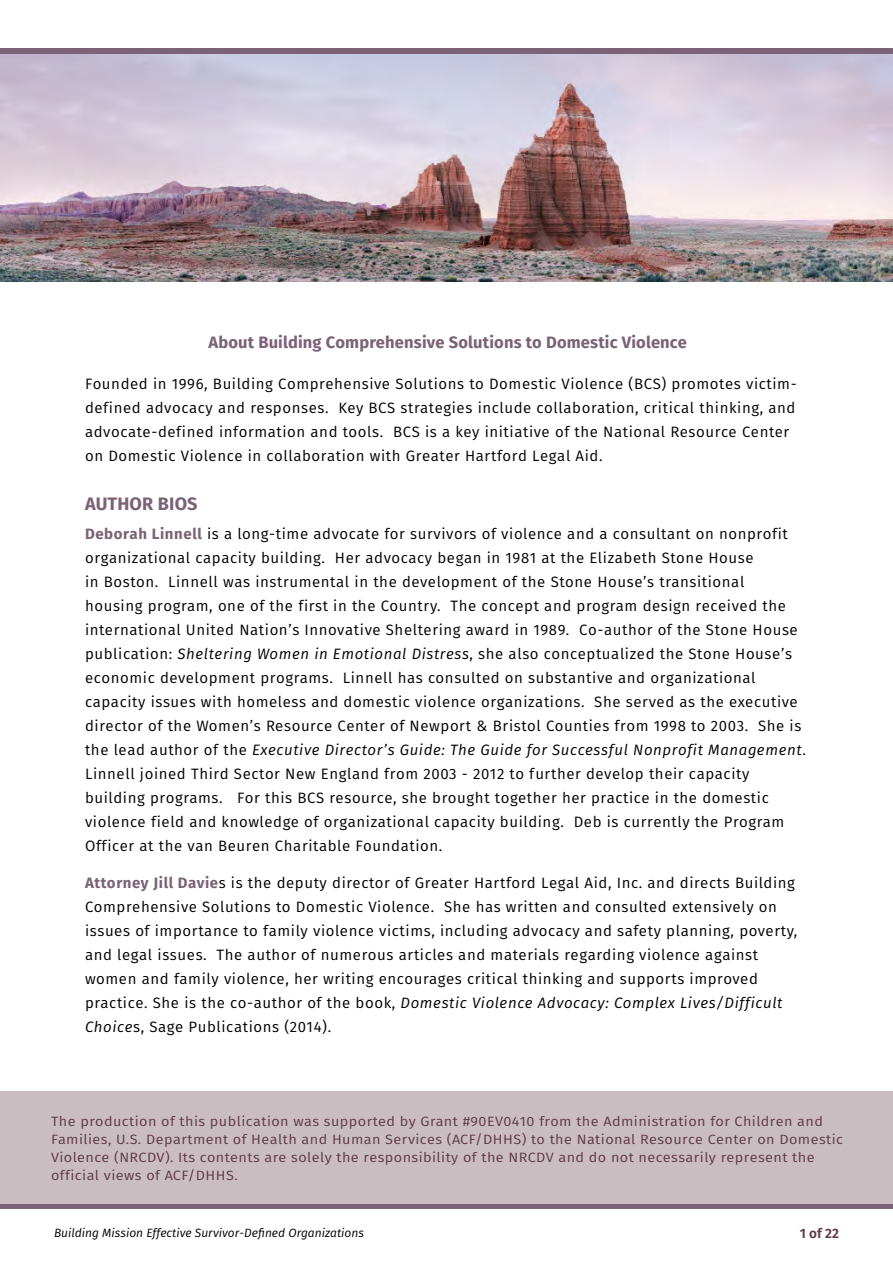
<style>
.page{position:relative;width:893px;height:1263px;background:#fff}
.page>*{position:absolute;margin:0;border:0;box-sizing:border-box;transform-origin:0 0}
.t1{font:700 18px "Fira Sans";letter-spacing:.01em;color:#7b6277}
.t2{font:700 16.5px "Fira Sans";letter-spacing:.01em;color:#7b6277}
.t3{font:15px/24px "Fira Sans";letter-spacing:.04em;color:#000}
.t4{font:13.5px/18px "Fira Sans";letter-spacing:.03em;color:#5f3844;scale:1.07 1}
.t5{font:600 13.5px "Fira Sans";color:#5f3844}
.t6{font:italic 12px "Fira Sans";color:#000}
.s1{font-weight:700;color:#7b6277}
.s2{font-style:italic}
</style>
<div class="page">
<div style="left:0;top:49px;width:893px;height:5px;background:#7b6277"></div>
<div style="left:0;top:1204px;width:893px;height:5px;background:#7b6277"></div>
<div style="left:0;top:1091px;width:893px;height:113px;background:#cabdc1"></div>
<img style="left:0;top:54px;width:893px;height:227px">
<p class="t2" style="left:208px;top:331px;width:480px">About Building Comprehensive Solutions to Domestic Violence</p>
<p class="t3" style="left:85px;top:373px;width:713px">Founded in 1996, Building Comprehensive Solutions to Domestic Violence (BCS) promotes victim&shy;defined advocacy and responses. Key BCS strategies include collaboration, critical thinking, and advocate-defined information and tools. BCS is a key initiative of the National Resource Center on Domestic Violence in collaboration with Greater Hartford Legal Aid.</p>
<p class="t1" style="left:85px;top:492px;width:114px">AUTHOR BIOS</p>
<p class="t3" style="left:85px;top:523px;width:722px"><span class="s1">Deborah Linnell</span> is a long-time advocate for survivors of violence and a consultant on nonprofit organizational capacity building. Her advocacy began in 1981 at the Elizabeth Stone House<br>in Boston. Linnell was instrumental in the development of the Stone House’s transitional<br>housing program, one of the first in the Country. The concept and program design received the international United Nation’s Innovative Sheltering award in 1989. Co-author of the Stone House publication: <span class="s2">Sheltering Women in Emotional Distress</span>, she also conceptualized the Stone House’s economic development programs. Linnell has consulted on substantive and organizational capacity issues with homeless and domestic violence organizations. She served as the executive director of the Women’s Resource Center of Newport &amp; Bristol Counties from 1998 to 2003. She is the lead author of the <span class="s2">Executive Director’s Guide: The Guide for Successful Nonprofit Management</span>.<br>Linnell joined Third Sector New England from 2003 - 2012 to further develop their capacity building programs. For this BCS resource, she brought together her practice in the domestic violence field and knowledge of organizational capacity building. Deb is currently the Program Officer at the van Beuren Charitable Foundation.</p>
<p class="t3" style="left:85px;top:871px;width:714px"><span class="s1">Attorney Jill Davie</span>s is the deputy director of Greater Hartford Legal Aid, Inc. and directs Building Comprehensive Solutions to Domestic Violence. She has written and consulted extensively on issues of importance to family violence victims, including advocacy and safety planning, poverty, and legal issues. The author of numerous articles and materials regarding violence against women and family violence, her writing encourages critical thinking and supports improved practice. She is the co-author of the book, <span class="s2">Domestic Violence Advocacy: Complex Lives/Difficult Choice</span>s, Sage Publications (2014).</p>
<p class="t4" style="left:51px;top:1113px;width:742px">The production of this publication was supported by Grant #90EV0410 from the Administration for Children and Families, U.S. Department of Health and Human Services (ACF/DHHS) to the National Resource Center on Domestic Violence (NRCDV). Its contents are solely the responsibility of the NRCDV and do not necessarily represent the official views of ACF/DHHS.</p>
<p class="t6" style="left:54px;top:1224px;width:311px">Building Mission Effective Survivor-Defined Organizations</p>
<p class="t5" style="left:800px;top:1224px;width:41px">1 of 22</p>
</div>
